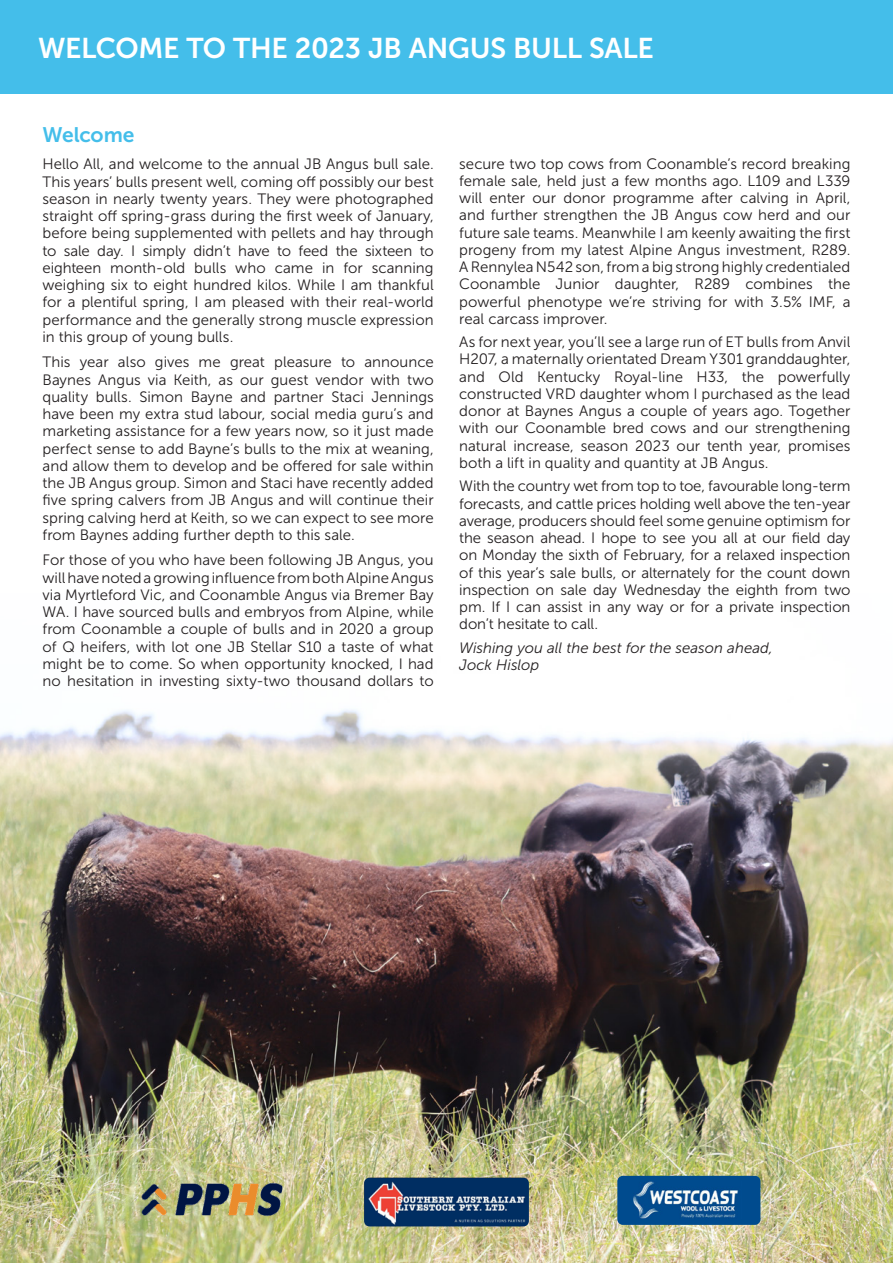
<style>
.page{position:relative;width:893px;height:1263px;background:#fff}
.page>*{position:absolute;margin:0;border:0;box-sizing:border-box;transform-origin:0 0}
.t1{font:28.5px "Museo Sans 700";letter-spacing:-.01em;color:#fff}
.t2{font:21px "Museo Sans 700";letter-spacing:-.01em;color:#44beea}
.t3{font:15px/17.2px "Museo Sans 300";color:#231f20;text-align:justify}
.t4{font:italic 15px "Museo Sans 300";letter-spacing:.005em;color:#231f20}
</style>
<div class="page">
<img style="left:0;top:709px;width:893px;height:554px">
<div style="left:0;top:0;width:893px;height:94px;background:#44beea"></div>
<img style="left:364px;top:1177px;width:165px;height:49px">
<div style="left:617px;top:1176px;width:143px;height:49px;background:#004b8e;border-radius:6px"></div>
<img style="left:633px;top:1181px;width:105px;height:38px">
<img style="left:133px;top:1176px;width:156px;height:47px">
<p class="t1" style="left:38px;top:32px;width:617px">WELCOME TO THE 2023 JB ANGUS BULL SALE</p>
<p class="t2" style="left:43px;top:123px;width:93px">Welcome</p>
<p class="t3" style="left:43px;top:156px;width:393px">Hello All, and welcome to the annual JB Angus bull sale.<br>This years’ bulls present well, coming off possibly our best season in nearly twenty years. They were photographed straight off spring-grass during the first week of January, before being supplemented with pellets and hay through to sale day. I simply didn’t have to feed the sixteen to eighteen month-old bulls who came in for scanning weighing six to eight hundred kilos. While I am thankful for a plentiful spring, I am pleased with their real-world performance and the generally strong muscle expression in this group of young bulls.</p>
<p class="t3" style="left:43px;top:354px;width:393px">This year also gives me great pleasure to announce Baynes Angus via Keith, as our guest vendor with two quality bulls. Simon Bayne and partner Staci Jennings have been my extra stud labour, social media guru’s and marketing assistance for a few years now, so it just made perfect sense to add Bayne’s bulls to the mix at weaning, and allow them to develop and be offered for sale within the JB Angus group. Simon and Staci have recently added five spring calvers from JB Angus and will continue their spring calving herd at Keith, so we can expect to see more from Baynes adding further depth to this sale.</p>
<p class="t3" style="left:43px;top:552px;width:393px">For those of you who have been following JB Angus, you will have noted a growing influence from both Alpine Angus via Myrtleford Vic, and Coonamble Angus via Bremer Bay WA. I have sourced bulls and embryos from Alpine, while from Coonamble a couple of bulls and in 2020 a group of Q heifers, with lot one JB Stellar S10 a taste of what might be to come. So when opportunity knocked, I had no hesitation in investing sixty-two thousand dollars to</p>
<p class="t3" style="left:459px;top:155px;width:393px">secure two top cows from Coonamble’s record breaking female sale, held just a few months ago. L109 and L339 will enter our donor programme after calving in April, and further strengthen the JB Angus cow herd and our future sale teams. Meanwhile I am keenly awaiting the first progeny from my latest Alpine Angus investment, R289.<br>A Rennylea N542 son, from a big strong highly credentialed Coonamble Junior daughter, R289 combines the powerful phenotype we’re striving for with 3.5% IMF, a real carcass improver.</p>
<p class="t3" style="left:459px;top:334px;width:393px">As for next year, you’ll see a large run of ET bulls from Anvil H207, a maternally orientated Dream Y301 granddaughter, and Old Kentucky Royal-line H33, the powerfully constructed VRD daughter whom I purchased as the lead donor at Baynes Angus a couple of years ago. Together with our Coonamble bred cows and our strengthening natural increase, season 2023 our tenth year, promises both a lift in quality and quantity at JB Angus.</p>
<p class="t3" style="left:459px;top:478px;width:393px">With the country wet from top to toe, favourable long-term forecasts, and cattle prices holding well above the ten-year average, producers should feel some genuine optimism for the season ahead. I hope to see you all at our field day on Monday the sixth of February, for a relaxed inspection of this year’s sale bulls, or alternately for the count down inspection on sale day Wednesday the eighth from two pm. If I can assist in any way or for a private inspection don’t hesitate to call.</p>
<p class="t4" style="left:459px;top:639px;width:315px">Wishing you all the best for the season ahead,</p>
<p class="t4" style="left:459px;top:656px;width:82px">Jock Hislop</p>
</div>
